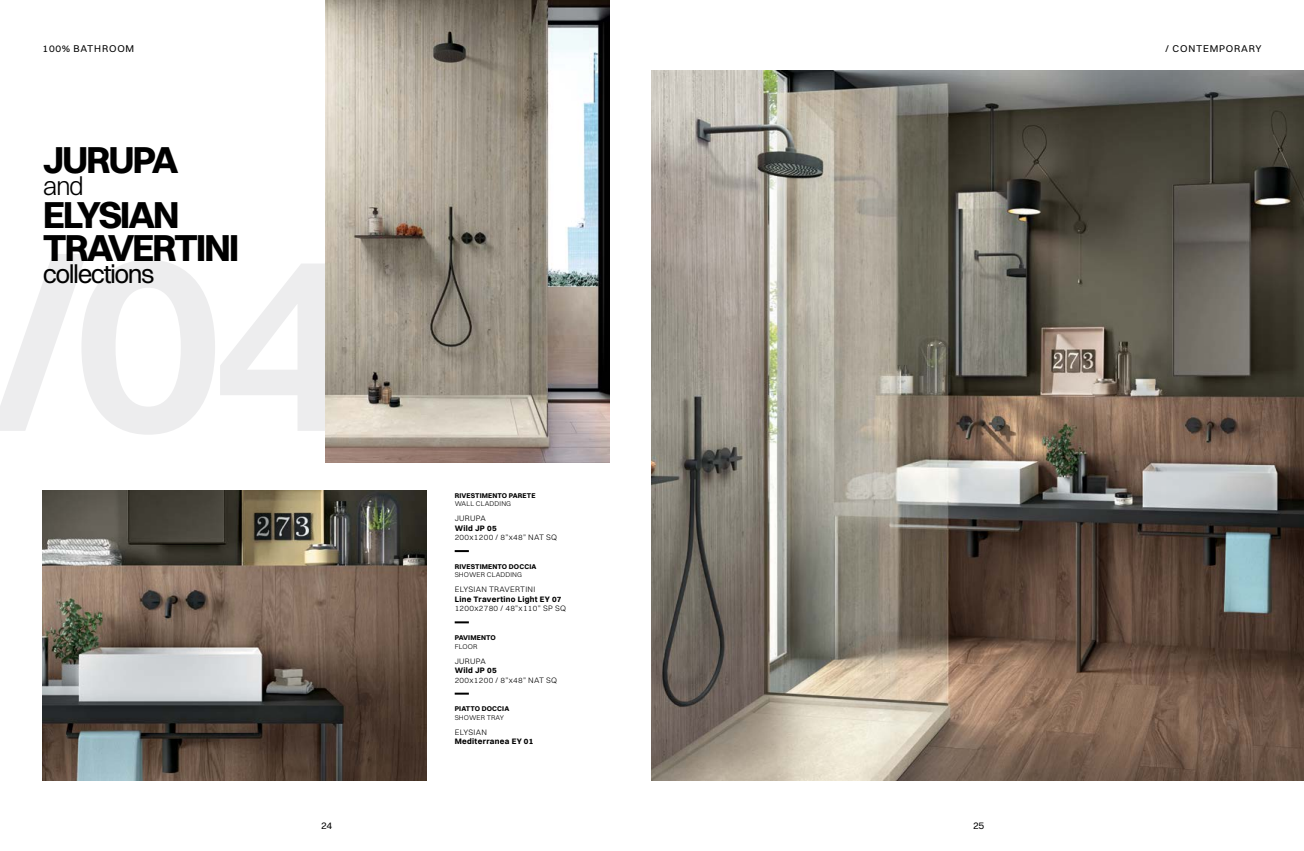
<style>
.page{position:relative;width:1304px;height:851px;background:#fff}
.page>*{position:absolute;margin:0;border:0;box-sizing:border-box;transform-origin:0 0}
.t1{font:700 38px/33px "Switzer";letter-spacing:-.06em;color:#000}
.t2{font:26px "Switzer";letter-spacing:-.06em;color:#000}
.t3{font:300 26px "Switzer";color:#000}
.t4{font:10px "Switzer";letter-spacing:.08em;color:#000}
.t5{font:300 8px "Switzer";letter-spacing:.04em;color:#000}
.t6{font:700 8px "Switzer";letter-spacing:.04em;color:#000}
.t7{font:700 7px "Switzer";letter-spacing:.02em;color:#000}
.t8{font:300 7px "Switzer";letter-spacing:.02em;color:#000}
</style>
<div class="page">
<img style="left:652px;top:71px;width:652px;height:709px">
<img style="left:43px;top:490px;width:383px;height:290px">
<img style="left:326px;top:0;width:283px;height:462px">
<svg style="left:455px;top:550px;width:14px;height:2px"></svg>
<svg style="left:455px;top:621px;width:14px;height:2px"></svg>
<svg style="left:455px;top:692px;width:14px;height:2px"></svg>
<p class="t4" style="left:43px;top:43px;width:93px">100% BATHROOM</p>
<p class="t4" style="left:1165px;top:43px;width:98px">/ CONTEMPORARY</p>
<h1 class="t1" style="left:43px;top:142px;width:137px">JURUPA</h1>
<h2 class="t3" style="left:43px;top:170px;width:43px">and</h2>
<h1 class="t1" style="left:43px;top:197px;width:198px">ELYSIAN<br>TRAVERTINI</h1>
<h2 class="t2" style="left:43px;top:258px;width:113px">collections</h2>
<p class="t7" style="left:455px;top:490px;width:82px">RIVESTIMENTO PARETE</p>
<p class="t8" style="left:455px;top:499px;width:58px">WALL CLADDING</p>
<p class="t5" style="left:455px;top:513px;width:33px">JURUPA</p>
<p class="t6" style="left:455px;top:522px;width:43px">Wild JP 05</p>
<p class="t5" style="left:455px;top:532px;width:104px">200x1200 / 8”x48” NAT SQ</p>
<p class="t7" style="left:455px;top:562px;width:83px">RIVESTIMENTO DOCCIA</p>
<p class="t8" style="left:455px;top:570px;width:69px">SHOWER CLADDING</p>
<p class="t5" style="left:455px;top:584px;width:82px">ELYSIAN TRAVERTINI</p>
<p class="t6" style="left:455px;top:594px;width:108px">Line Travertino Light EY 07</p>
<p class="t5" style="left:455px;top:603px;width:113px">1200x2780 / 48”x110” SP SQ</p>
<p class="t7" style="left:455px;top:633px;width:43px">PAVIMENTO</p>
<p class="t8" style="left:455px;top:641px;width:24px">FLOOR</p>
<p class="t5" style="left:455px;top:655px;width:33px">JURUPA</p>
<p class="t6" style="left:455px;top:665px;width:43px">Wild JP 05</p>
<p class="t5" style="left:455px;top:675px;width:104px">200x1200 / 8”x48” NAT SQ</p>
<p class="t7" style="left:455px;top:704px;width:56px">PIATTO DOCCIA</p>
<p class="t8" style="left:455px;top:713px;width:51px">SHOWER TRAY</p>
<p class="t5" style="left:455px;top:727px;width:34px">ELYSIAN</p>
<p class="t6" style="left:455px;top:736px;width:80px">Mediterranea EY 01</p>
<p class="t4" style="left:321px;top:819px;width:13px">24</p>
<p class="t4" style="left:973px;top:819px;width:13px">25</p>
</div>
